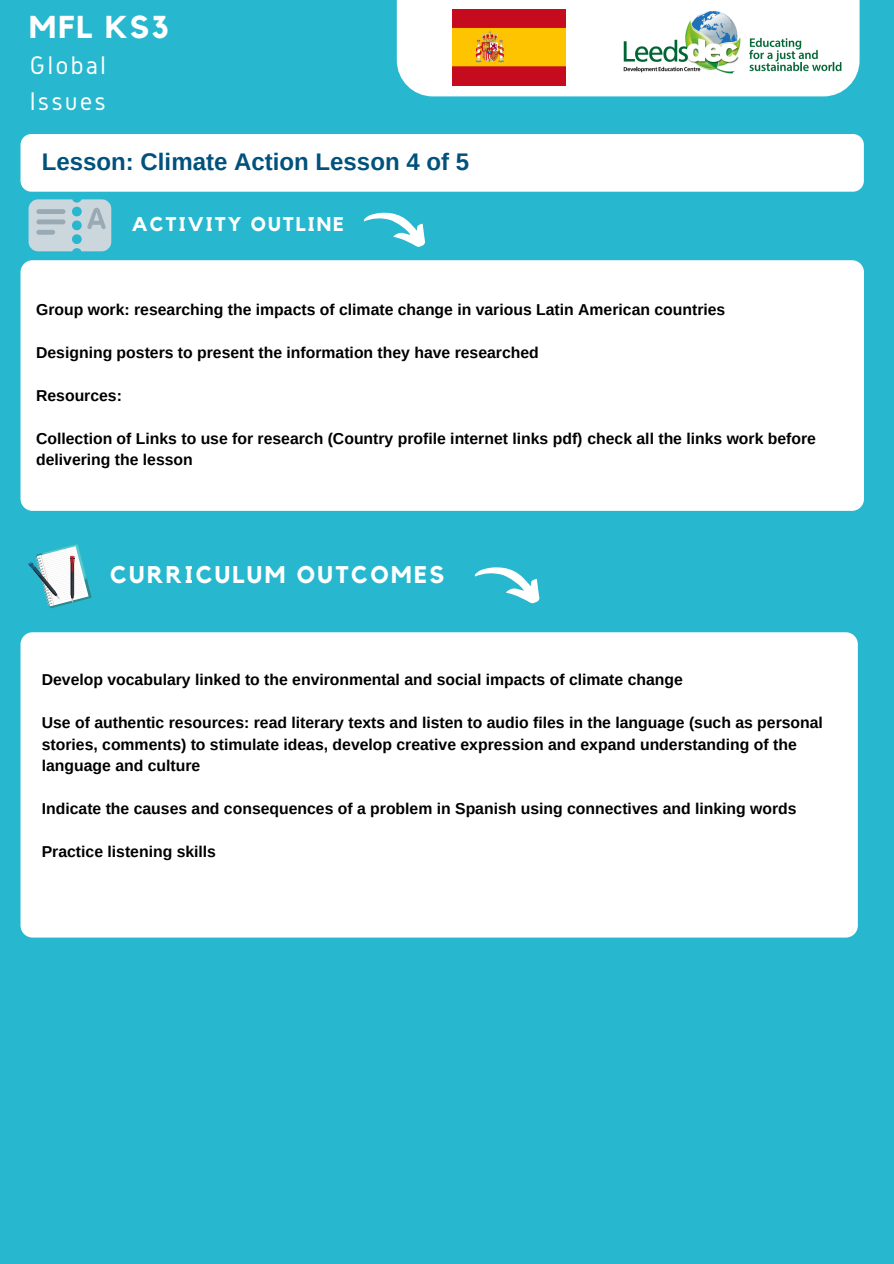
<style>
.page{position:relative;width:894px;height:1264px;background:#fff}
.page>*{position:absolute;margin:0;border:0;box-sizing:border-box;transform-origin:0 0}
.t1{font:700 31.5px "Kollektif";letter-spacing:.07em;color:#fff}
.t2{font:26.55px/36px "Gidole";letter-spacing:.1em;color:#fff}
.t3{font:700 24px "Arimo";color:#00527d}
.t4{font:700 24px "Kollektif";letter-spacing:.1em;color:#fff}
.t5{font:700 19.8px "Kollektif";letter-spacing:.1em;color:#fff}
.t6{font:700 15.75px/21.5px "Arimo";color:#000}
</style>
<div class="page">
<div style="left:0;top:0;width:893px;height:1263px;background:#27b8cf"></div>
<div style="left:396px;top:0;width:463px;height:96px;background:#fff"></div>
<img style="left:614px;top:10px;width:234px;height:67px">
<div style="left:21px;top:134px;width:842px;height:58px;background:#fff;border-radius:11px"></div>
<svg style="left:20px;top:163px;width:112px;height:124px"></svg>
<svg style="left:363px;top:212px;width:62px;height:35px"></svg>
<svg style="left:28px;top:544px;width:64px;height:64px"></svg>
<svg style="left:474px;top:567px;width:66px;height:37px"></svg>
<div style="left:21px;top:632px;width:836px;height:305px;background:#fff;border-radius:12px"></div>
<div style="left:21px;top:260px;width:842px;height:251px;background:#fff;border-radius:12px"></div>
<img style="left:452px;top:10px;width:113px;height:75px">
<h1 class="t1" style="left:29px;top:12px;width:141px">MFL KS3</h1>
<h2 class="t2" style="left:30px;top:47px;width:78px">Global<br>Issues</h2>
<h3 class="t3" style="left:42px;top:148px;width:429px">Lesson: Climate Action Lesson 4 of 5</h3>
<p class="t5" style="left:132px;top:215px;width:213px">ACTIVITY OUTLINE</p>
<p class="t6" style="left:36px;top:299px;width:690px">Group work: researching the impacts of climate change in various Latin American countries</p>
<p class="t6" style="left:36px;top:342px;width:504px">Designing posters to present the information they have researched</p>
<p class="t6" style="left:36px;top:385px;width:87px">Resources:</p>
<p class="t6" style="left:36px;top:427px;width:781px">Collection of Links to use for research (Country profile internet links pdf) check all the links work before delivering the lesson</p>
<h3 class="t4" style="left:110px;top:564px;width:335px">CURRICULUM OUTCOMES</h3>
<p class="t6" style="left:42px;top:669px;width:642px">Develop vocabulary linked to the environmental and social impacts of climate change</p>
<p class="t6" style="left:42px;top:712px;width:782px">Use of authentic resources: read literary texts and listen to audio files in the language (such as personal stories, comments) to stimulate ideas, develop creative expression and expand understanding of the language and culture</p>
<p class="t6" style="left:42px;top:797px;width:756px">Indicate the causes and consequences of a problem in Spanish using connectives and linking words</p>
<p class="t6" style="left:42px;top:840px;width:176px">Practice listening skills</p>
</div>
